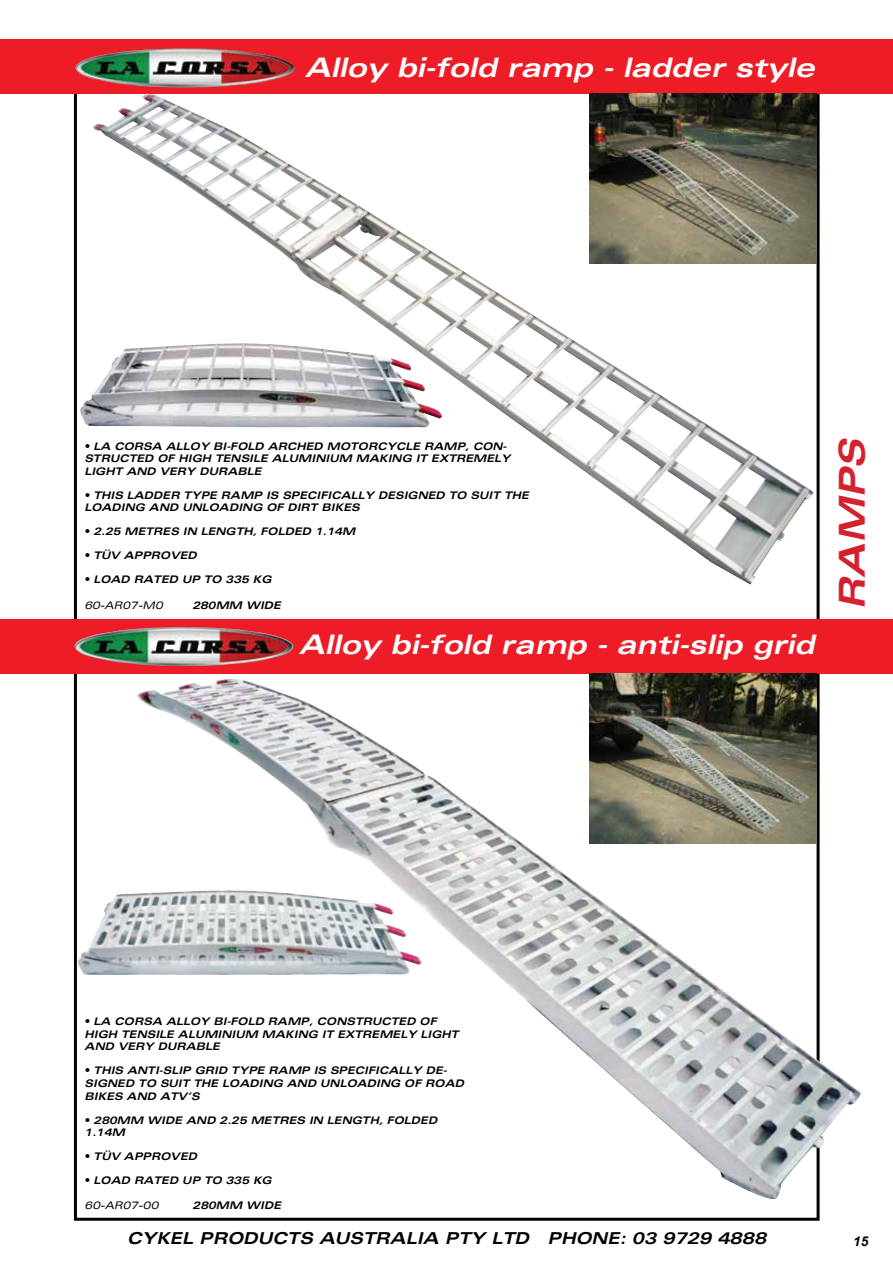
<style>
.page{position:relative;width:893px;height:1263px;background:#fff}
.page>*{position:absolute;margin:0;border:0;box-sizing:border-box;transform-origin:0 0}
.t1{font:italic 700 expanded 36px "Univers";color:#d5202d}
.t2{font:italic 700 expanded 27px "Univers";color:#fff}
.t3{font:italic 700 expanded 16.5px "Univers";color:#000}
.t4{font:italic 700 13.5px "Arial";color:#000}
.t5{font:italic 700 expanded 10.5px/12.6px "Univers";color:#000}
.t6{font:italic expanded 10.5px "Univers";color:#000}
.s1{font-family:"Futura Std";font-weight:400;font-style:normal;font-stretch:normal}
</style>
<div class="page">
<div style="left:0;top:619px;width:893px;height:54px;background:#ed1c27"></div>
<div style="left:0;top:39px;width:893px;height:54px;background:#ed1c27"></div>
<img style="left:80px;top:395px;width:12px;height:31px">
<img style="left:590px;top:673px;width:226px;height:6px">
<img style="left:137px;top:679px;width:724px;height:520px">
<img style="left:92px;top:94px;width:722px;height:491px">
<img style="left:75px;top:890px;width:347px;height:85px">
<img style="left:76px;top:48px;width:219px;height:39px">
<img style="left:75px;top:627px;width:218px;height:39px">
<h2 class="t2" style="left:305px;top:52px;width:511px">Alloy bi-fold ramp - ladder style</h2>
<p class="t5" style="left:84px;top:440px;width:428px"><span class="s1">•</span> LA CORSA ALLOY BI-FOLD ARCHED MOTORCYCLE RAMP, CON-<br>STRUCTED OF HIGH TENSILE ALUMINIUM MAKING IT EXTREMELY<br>LIGHT AND VERY DURABLE</p>
<p class="t5" style="left:84px;top:489px;width:446px"><span class="s1">•</span> THIS LADDER TYPE RAMP IS SPECIFICALLY DESIGNED TO SUIT THE<br>LOADING AND UNLOADING OF DIRT BIKES</p>
<p class="t5" style="left:84px;top:525px;width:273px"><span class="s1">•</span> 2.25 METRES IN LENGTH, FOLDED 1.14M</p>
<p class="t5" style="left:84px;top:549px;width:114px"><span class="s1">•</span> TÜV APPROVED</p>
<p class="t5" style="left:84px;top:573px;width:189px"><span class="s1">•</span> LOAD RATED UP TO 335 KG</p>
<p class="t6" style="left:84px;top:599px;width:80px">60-AR07-M0</p>
<p class="t5" style="left:192px;top:599px;width:90px">280MM WIDE</p>
<h2 class="t2" style="left:299px;top:629px;width:517px">Alloy bi-fold ramp - anti-slip grid</h2>
<h1 class="t1" style="left:832px;top:610px;width:174px;rotate:-90deg">RAMPS</h1>
<p class="t5" style="left:85px;top:1015px;width:376px"><span class="s1">•</span> LA CORSA ALLOY BI-FOLD RAMP, CONSTRUCTED OF<br>HIGH TENSILE ALUMINIUM MAKING IT EXTREMELY LIGHT<br>AND VERY DURABLE</p>
<p class="t5" style="left:85px;top:1064px;width:381px"><span class="s1">•</span> THIS ANTI-SLIP GRID TYPE RAMP IS SPECIFICALLY DE-<br>SIGNED TO SUIT THE LOADING AND UNLOADING OF ROAD<br>BIKES AND ATV’S</p>
<p class="t5" style="left:85px;top:1114px;width:354px"><span class="s1">•</span> 280MM WIDE AND 2.25 METRES IN LENGTH, FOLDED<br>1.14M</p>
<p class="t5" style="left:85px;top:1150px;width:114px"><span class="s1">•</span> TÜV APPROVED</p>
<p class="t5" style="left:85px;top:1174px;width:189px"><span class="s1">•</span> LOAD RATED UP TO 335 KG</p>
<p class="t6" style="left:85px;top:1199px;width:75px">60-AR07-00</p>
<p class="t5" style="left:193px;top:1199px;width:90px">280MM WIDE</p>
<h3 class="t3" style="left:127px;top:1229px;width:641px">CYKEL PRODUCTS AUSTRALIA PTY LTD PHONE: 03 9729 4888</h3>
<p class="t4" style="left:853px;top:1232px;width:17px">15</p>
</div>
